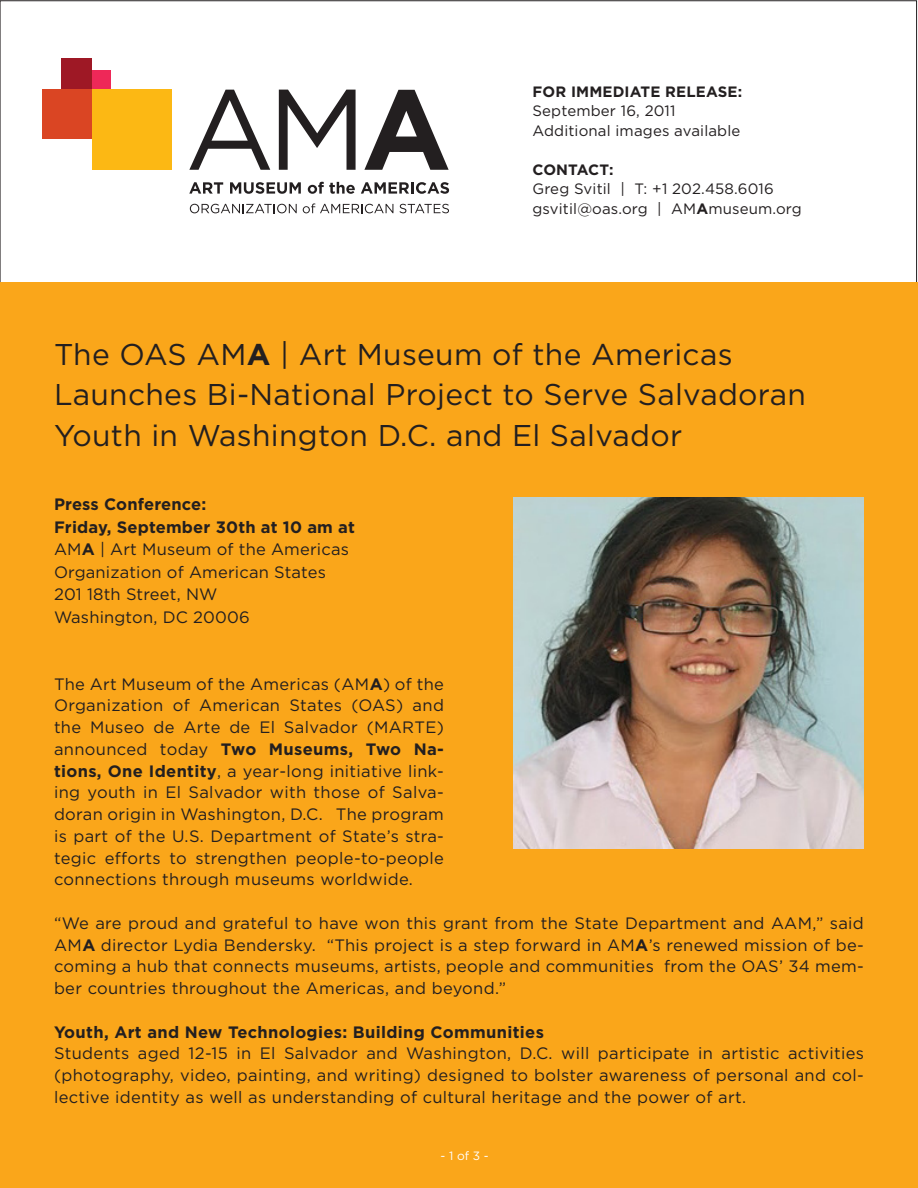
<style>
.page{position:relative;width:918px;height:1188px;background:#fff}
.page>*{position:absolute;margin:0;border:0;box-sizing:border-box;transform-origin:0 0}
.t1{font:30px/40.5px "Gotham";letter-spacing:.01em;color:#231f20}
.t2{font:16.5px/21.8px "Gotham";letter-spacing:.02em;color:#231f20;text-align:justify}
.t3{font:700 16.5px "Gotham";letter-spacing:.01em;color:#231f20}
.t4{font:15px "Gotham";letter-spacing:.01em;color:#231f20}
.t5{font:700 15px "Gotham";letter-spacing:.01em;color:#231f20}
.t6{font:12px "Gotham";color:#fff}
.s1{font-weight:700}
</style>
<div class="page">
<div style="left:0;top:283px;width:918px;height:905px;background:#faa61a"></div>
<svg style="left:190px;top:204px;width:107px;height:9px"></svg>
<svg style="left:303px;top:203px;width:90px;height:10px"></svg>
<svg style="left:399px;top:204px;width:50px;height:9px"></svg>
<svg style="left:189px;top:182px;width:34px;height:12px"></svg>
<svg style="left:230px;top:182px;width:71px;height:12px"></svg>
<svg style="left:308px;top:182px;width:47px;height:12px"></svg>
<svg style="left:361px;top:182px;width:88px;height:12px"></svg>
<div style="left:92px;top:70px;width:19px;height:19px;background:#ee2858"></div>
<div style="left:62px;top:58px;width:30px;height:31px;background:#9e1825"></div>
<div style="left:43px;top:89px;width:49px;height:50px;background:#da4523"></div>
<div style="left:92px;top:89px;width:79px;height:81px;background:#fcb814"></div>
<svg style="left:189px;top:90px;width:81px;height:80px"></svg>
<svg style="left:279px;top:90px;width:77px;height:80px"></svg>
<svg style="left:364px;top:90px;width:85px;height:80px"></svg>
<img style="left:513px;top:497px;width:351px;height:351px">
<p class="t5" style="left:532px;top:83px;width:211px">FOR IMMEDIATE RELEASE:</p>
<p class="t4" style="left:532px;top:103px;width:145px">September 16, 2011</p>
<p class="t4" style="left:532px;top:122px;width:209px">Additional images available</p>
<p class="t5" style="left:532px;top:161px;width:83px">CONTACT:</p>
<p class="t4" style="left:532px;top:181px;width:243px">Greg Svitil | T: +1 202.458.6016</p>
<p class="t4" style="left:532px;top:200px;width:271px">gsvitil@oas.org | AM<span class="s1">A</span>museum.org</p>
<p class="t1" style="left:54px;top:333px;width:753px">The OAS AM<span class="s1">A</span> | Art Museum of the Americas<br>Launches Bi-National Project to Serve Salvadoran<br>Youth in Washington D.C. and El Salvador</p>
<p class="t3" style="left:54px;top:495px;width:154px">Press Conference:</p>
<p class="t3" style="left:54px;top:517px;width:302px">Friday, September 30th at 10 am at</p>
<p class="t2" style="left:54px;top:538px;width:296px">AM<span class="s1">A</span> | Art Museum of the Americas</p>
<p class="t2" style="left:54px;top:561px;width:274px">Organization of American States</p>
<p class="t2" style="left:54px;top:583px;width:165px">201 18th Street, NW</p>
<p class="t2" style="left:54px;top:606px;width:197px">Washington, DC 20006</p>
<p class="t2" style="left:54px;top:673px;width:392px">The Art Museum of the Americas (AM<span class="s1">A</span>) of the Organization of American States (OAS) and the Museo de Arte de El Salvador (MARTE) announced today <span class="s1">Two Museums, Two Na&shy;tions, One Identity</span>, a year-long initiative link&shy;ing youth in El Salvador with those of Salva&shy;doran origin in Washington, D.C. The program is part of the U.S. Department of State’s stra&shy;tegic efforts to strengthen people-to-people connections through museums worldwide.</p>
<p class="t2" style="left:54px;top:912px;width:812px">“We are proud and grateful to have won this grant from the State Department and AAM,” said AM<span class="s1">A</span> director Lydia Bendersky. “This project is a step forward in AM<span class="s1">A</span>’s renewed mission of be&shy;coming a hub that connects museums, artists, people and communities from the OAS’ 34 mem&shy;ber countries throughout the Americas, and beyond.”</p>
<p class="t3" style="left:54px;top:1022px;width:491px">Youth, Art and New Technologies: Building Communities</p>
<p class="t2" style="left:54px;top:1042px;width:812px">Students aged 12-15 in El Salvador and Washington, D.C. will participate in artistic activities (photography, video, painting, and writing) designed to bolster awareness of personal and col&shy;lective identity as well as understanding of cultural heritage and the power of art.</p>
<p class="t6" style="left:441px;top:1149px;width:49px">- 1 of 3 -</p>
</div>
